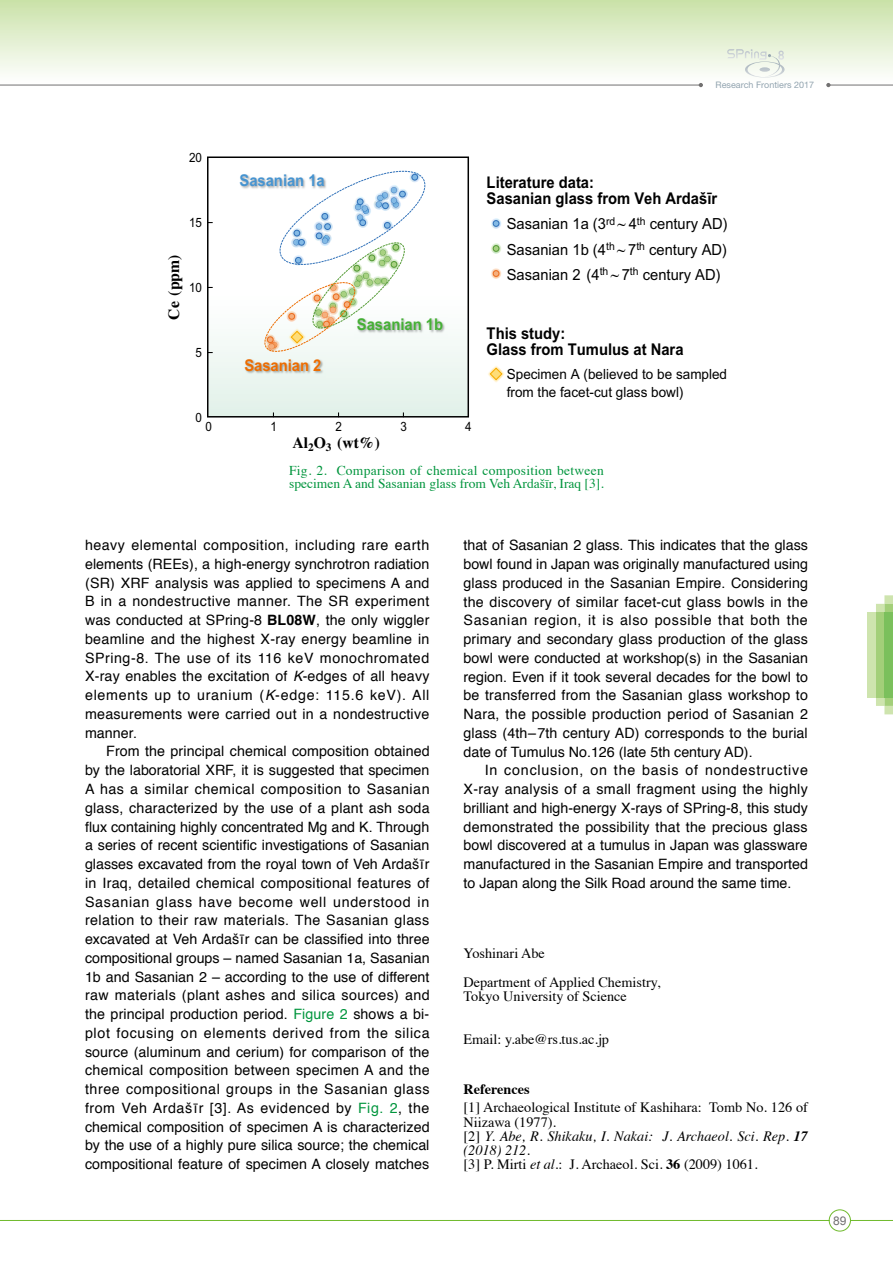
<style>
.page{position:relative;width:893px;height:1263px;background:#fff}
.page>*{position:absolute;margin:0;border:0;box-sizing:border-box;transform-origin:0 0}
.t1{font:700 16.2px/16.5px "Arial Narrow";color:#000;scale:1.11 1}
.t2{font:700 16.2px "Arial Narrow";color:#45b035;scale:1.11 1}
.t3{font:700 16.2px "Arial Narrow";color:#4694d1;scale:1.11 1}
.t4{font:700 16.2px "Arial Narrow";color:#ed6c00;scale:1.11 1}
.t5{font:700 15.75px "Times";color:#000}
.t6{font:15.3px/25px "Arial Narrow";color:#000;text-align:justify;scale:1.18 1}
.t7{font:14.25px/18.8px "Helvetica";letter-spacing:.005em;color:#000;text-align:justify}
.t8{font:14.25px/14.2px "Times";color:#000}
.t9{font:700 14.25px "Times";color:#000}
.t10{font:14.1px/18px "Arial Narrow";color:#000;scale:1.18 1}
.t11{font:13.5px/13.5px "Times";letter-spacing:.02em;color:#00953d}
.t12{font:12.9px "Arial Narrow";color:#000;scale:1.11 1}
.t13{font:12px "Arial";color:#727171}
.t14{font:9px "Helvetica Neue";color:#92a4af}
.s1{font-family:"Times";font-size:16.5px}
.s2{font-weight:700}
.s3{font-style:italic}
.s4{color:#00953d}
.s5{font-weight:700;font-style:italic}
</style>
<div class="page">
<div style="left:0;top:0;width:893px;height:85px;background:linear-gradient(to bottom,#cae2a9,#fff)"></div>
<hr style="left:0;top:85px;width:701px;height:1px;background:#727171">
<hr style="left:828px;top:85px;width:65px;height:1px;background:#727171">
<svg style="left:826px;top:83px;width:4px;height:4px"></svg>
<svg style="left:699px;top:83px;width:4px;height:4px"></svg>
<svg style="left:727px;top:49px;width:58px;height:29px"></svg>
<svg style="left:0;top:1209px;width:893px;height:22px"></svg>
<svg style="left:876px;top:595px;width:17px;height:119px"></svg>
<div style="left:867px;top:612px;width:9px;height:85px;background:#cee4ae"></div>
<div style="left:876px;top:612px;width:8px;height:85px;background:#a3cf79"></div>
<div style="left:884px;top:612px;width:9px;height:85px;background:#7bc05c"></div>
<svg style="left:207px;top:156px;width:262px;height:261px"></svg>
<svg style="left:491px;top:218px;width:10px;height:11px"></svg>
<div style="left:493px;top:220px;width:6px;height:7px;border:1px solid #3071b9;border-radius:50%"></div>
<svg style="left:491px;top:243px;width:10px;height:11px"></svg>
<div style="left:493px;top:245px;width:6px;height:7px;border:1px solid #549b35;border-radius:50%"></div>
<svg style="left:491px;top:268px;width:10px;height:11px"></svg>
<div style="left:493px;top:270px;width:6px;height:7px;border:1px solid #ed6d1f;border-radius:50%"></div>
<img style="left:488px;top:366px;width:17px;height:16px">
<svg style="left:490px;top:368px;width:12px;height:12px"></svg>
<svg style="left:259px;top:165px;width:172px;height:191px"></svg>
<p class="t14" style="left:715px;top:78px;width:100px">Research Frontiers 2017</p>
<p class="t12" style="left:189px;top:148px;width:13px">20</p>
<p class="t12" style="left:189px;top:213px;width:13px">15</p>
<p class="t5" style="left:159px;top:319px;width:67px;rotate:-90deg">Ce (ppm)</p>
<p class="t12" style="left:189px;top:278px;width:13px">10</p>
<p class="t12" style="left:196px;top:343px;width:7px">5</p>
<p class="t3" style="left:239px;top:168px;width:78px">Sasanian 1a</p>
<p class="t1" style="left:487px;top:173px;width:209px">Literature data:<br>Sasanian glass from Veh Ardašīr</p>
<p class="t4" style="left:244px;top:353px;width:71px">Sasanian 2</p>
<p class="t2" style="left:357px;top:312px;width:79px">Sasanian 1b</p>
<p class="t6" style="left:507px;top:211px;width:189px">Sasanian 1a (3<sup>rd</sup><span class="s1">~</span> 4<sup>th</sup> century AD)<br>Sasanian 1b (4<sup>th</sup><span class="s1">~</span> 7<sup>th</sup> century AD)<br>Sasanian 2 (4<sup>th</sup><span class="s1">~</span> 7<sup>th</sup> century AD)</p>
<p class="t1" style="left:487px;top:324px;width:179px">This study:<br>Glass from Tumulus at Nara</p>
<p class="t10" style="left:507px;top:364px;width:188px">Specimen A (believed to be sampled from the facet-cut glass bowl)</p>
<p class="t12" style="left:196px;top:408px;width:7px">0</p>
<p class="t12" style="left:206px;top:416px;width:7px">0</p>
<p class="t12" style="left:270px;top:416px;width:7px">1</p>
<p class="t12" style="left:335px;top:416px;width:7px">2</p>
<p class="t12" style="left:400px;top:416px;width:7px">3</p>
<p class="t12" style="left:465px;top:416px;width:7px">4</p>
<p class="t5" style="left:292px;top:427px;width:89px">Al<sub>2</sub>O<sub>3</sub> (wt%)</p>
<p class="t11" style="left:289px;top:462px;width:316px">Fig. 2. Comparison of chemical composition between specimen A and Sasanian glass from Veh Ardašīr, Iraq [3].</p>
<p class="t7" style="left:85px;top:536px;width:346px">heavy elemental composition, including rare earth elements (REEs), a high-energy synchrotron radiation (SR) XRF analysis was applied to specimens A and B in a nondestructive manner. The SR experiment was conducted at SPring-8 <span class="s2">BL08W</span>, the only wiggler beamline and the highest X-ray energy beamline in SPring-8. The use of its 116 keV monochromated X-ray enables the excitation of <span class="s3">K</span>-edges of all heavy elements up to uranium (<span class="s3">K</span>-edge: 115.6 keV). All measurements were carried out in a nondestructive manner.</p>
<p class="t7" style="left:85px;top:742px;width:346px;text-indent:21px">From the principal chemical composition obtained by the laboratorial XRF, it is suggested that specimen A has a similar chemical composition to Sasanian glass, characterized by the use of a plant ash soda flux containing highly concentrated Mg and K. Through a series of recent scientific investigations of Sasanian glasses excavated from the royal town of Veh Ardašīr in Iraq, detailed chemical compositional features of Sasanian glass have become well understood in relation to their raw materials. The Sasanian glass excavated at Veh Ardašīr can be classified into three compositional groups – named Sasanian 1a, Sasanian 1b and Sasanian 2 – according to the use of different raw materials (plant ashes and silica sources) and the principal production period. <span class="s4">Figure 2</span> shows a bi&shy;plot focusing on elements derived from the silica source (aluminum and cerium) for comparison of the chemical composition between specimen A and the three compositional groups in the Sasanian glass from Veh Ardašīr [3]. As evidenced by <span class="s4">Fig. 2</span>, the chemical composition of specimen A is characterized by the use of a highly pure silica source; the chemical compositional feature of specimen A closely matches</p>
<p class="t7" style="left:463px;top:536px;width:346px">that of Sasanian 2 glass. This indicates that the glass bowl found in Japan was originally manufactured using glass produced in the Sasanian Empire. Considering the discovery of similar facet-cut glass bowls in the Sasanian region, it is also possible that both the primary and secondary glass production of the glass bowl were conducted at workshop(s) in the Sasanian region. Even if it took several decades for the bowl to be transferred from the Sasanian glass workshop to Nara, the possible production period of Sasanian 2 glass (4th–7th century AD) corresponds to the burial date of Tumulus No.126 (late 5th century AD).</p>
<p class="t7" style="left:463px;top:761px;width:346px;text-indent:21px">In conclusion, on the basis of nondestructive X-ray analysis of a small fragment using the highly brilliant and high-energy X-rays of SPring-8, this study demonstrated the possibility that the precious glass bowl discovered at a tumulus in Japan was glassware manufactured in the Sasanian Empire and transported to Japan along the Silk Road around the same time.</p>
<p class="t8" style="left:463px;top:938px;width:198px;line-height:28.5px">Yoshinari Abe<br>Department of Applied Chemistry,</p>
<p class="t8" style="left:463px;top:988px;width:165px">Tokyo University of Science</p>
<p class="t8" style="left:463px;top:1030px;width:147px">Email: y.abe@rs.tus.ac.jp</p>
<p class="t9" style="left:463px;top:1076px;width:68px">References</p>
<p class="t8" style="left:463px;top:1099px;width:346px">[1] Archaeological Institute of Kashihara: Tomb No. 126 of Niizawa (1977).<br>[2] <span class="s3">Y. Abe, R. Shikaku, I. Nakai: J. Archaeol. Sci. Rep.</span> <span class="s5">17 </span><span class="s3">(2018) 212.<br></span>[3] P. Mirti <span class="s3">et al.</span>: J. Archaeol. Sci. <span class="s2">36</span> (2009) 1061.</p>
<p class="t13" style="left:833px;top:1213px;width:15px">89</p>
</div>
